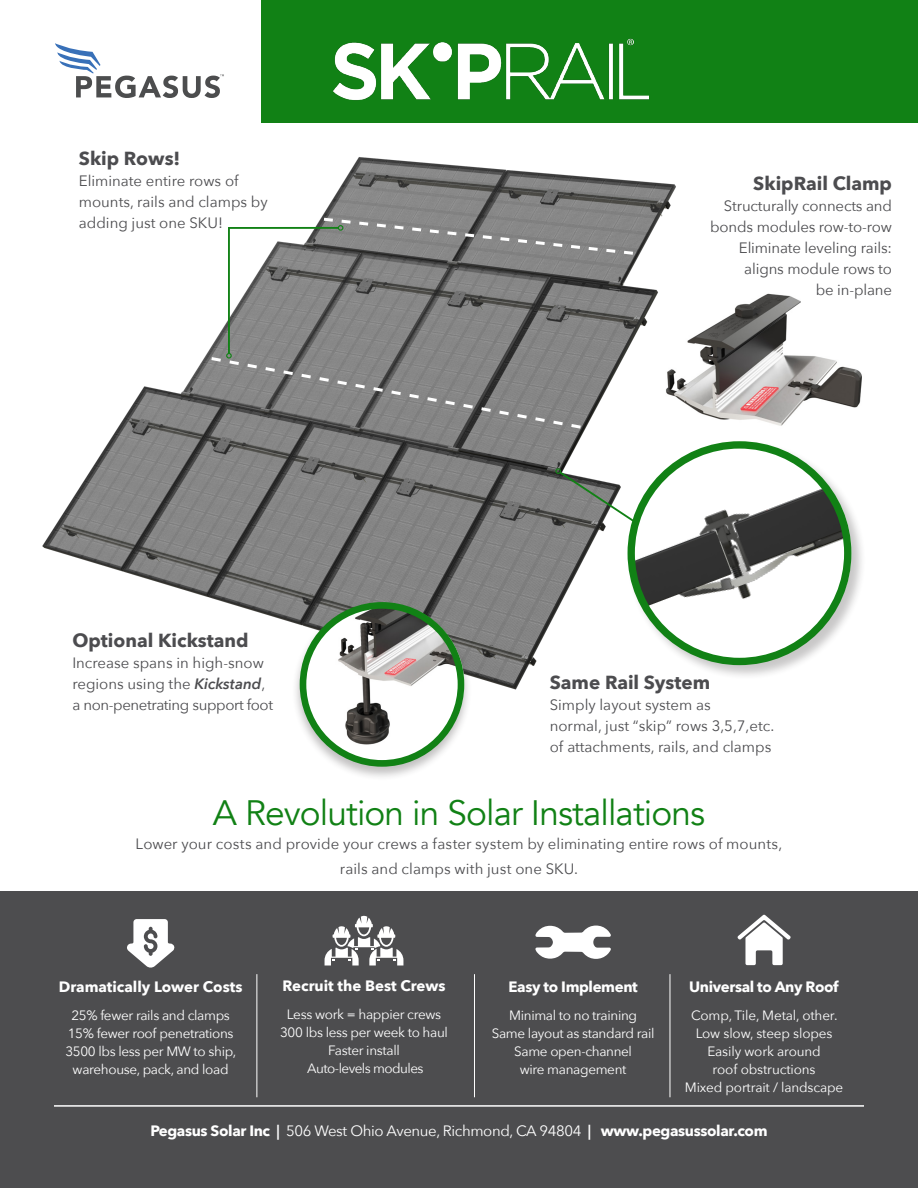
<style>
.page{position:relative;width:918px;height:1188px;background:#fff}
.page>*{position:absolute;margin:0;border:0;box-sizing:border-box;transform-origin:0 0}
.t1{font:35.25px "Avenir";letter-spacing:-.025em;color:#118115}
.t2{font:700 18.9px "Avenir Next";color:#4c4c4f}
.t3{font:15px/21px "Avenir Next";color:#4c4c4f}
.t4{font:700 15px "Avenir Next";letter-spacing:-.025em;color:#fff}
.t5{font:700 15px "Avenir Next";color:#fff}
.t6{font:13.5px/18px "Avenir Next";letter-spacing:-.025em;color:#fff;text-align:center}
.s1{font-weight:600;font-style:italic}
.s2{font-weight:600}
.s3{font-weight:400}
</style>
<div class="page">
<img style="left:687px;top:293px;width:175px;height:133px">
<img style="left:42px;top:157px;width:645px;height:533px">
<svg style="left:55px;top:43px;width:169px;height:55px"></svg>
<div style="left:261px;top:0;width:657px;height:122px;background:#118115"></div>
<div style="left:0;top:891px;width:918px;height:297px;background:#4d4d4f"></div>
<hr style="left:256px;top:974px;width:1px;height:123px;background:#fff">
<hr style="left:474px;top:974px;width:1px;height:123px;background:#fff">
<hr style="left:670px;top:974px;width:1px;height:123px;background:#fff">
<hr style="left:54px;top:1105px;width:810px;height:2px;background:#fff">
<svg style="left:738px;top:915px;width:53px;height:50px"></svg>
<svg style="left:535px;top:926px;width:76px;height:33px"></svg>
<svg style="left:325px;top:916px;width:78px;height:50px"></svg>
<div style="left:626px;top:440px;width:240px;height:240px;background:#231f20;opacity:.25"></div>
<img style="left:631px;top:445px;width:217px;height:216px;border-radius:108px">
<div style="left:628px;top:441px;width:223px;height:224px;border:7px solid #118115;border-radius:50%"></div>
<div style="left:291px;top:601px;width:181px;height:181px;background:#231f20;opacity:.28"></div>
<img style="left:303px;top:605px;width:158px;height:148px">
<div style="left:300px;top:602px;width:164px;height:165px;border:7px solid #118115;border-radius:50%"></div>
<svg style="left:555px;top:468px;width:84px;height:57px"></svg>
<svg style="left:127px;top:919px;width:48px;height:49px"></svg>
<svg style="left:208px;top:216px;width:428px;height:215px;background:#898a89"></svg>
<img style="left:333px;top:38px;width:316px;height:62px">
<p class="t2" style="left:79px;top:142px;width:103px">Skip Rows!</p>
<p class="t3" style="left:79px;top:169px;width:190px">Eliminate entire rows of mounts, rails and clamps by adding just one SKU!</p>
<p class="t2" style="left:72px;top:624px;width:178px">Optional Kickstand</p>
<p class="t3" style="left:72px;top:652px;width:202px">Increase spans in high-snow regions using the <span class="s1">Kickstand</span>, a non-penetrating support foot</p>
<p class="t2" style="left:753px;top:167px;width:140px">SkipRail Clamp</p>
<p class="t3" style="left:710px;top:194px;width:183px;text-align:right">Structurally connects and bonds modules row-to-row</p>
<p class="t3" style="left:739px;top:236px;width:155px;text-align:right">Eliminate leveling rails: aligns module rows to be in-plane</p>
<p class="t2" style="left:550px;top:666px;width:162px">Same Rail System</p>
<p class="t3" style="left:550px;top:693px;width:226px">Simply layout system as<br>normal, just “skip” rows 3,5,7,etc. of attachments, rails, and clamps</p>
<p class="t1" style="left:213px;top:792px;width:494px">A Revolution in Solar Installations</p>
<p class="t3" style="left:136px;top:830px;width:648px;line-height:25.5px;text-align:center">Lower your costs and provide your crews a faster system by eliminating entire rows of mounts, rails and clamps with just one SKU.</p>
<p class="t5" style="left:59px;top:974px;width:185px">Dramatically Lower Costs</p>
<p class="t6" style="left:71px;top:1006px;width:160px">25% fewer rails and clamps</p>
<p class="t6" style="left:68px;top:1024px;width:167px">15% fewer roof penetrations</p>
<p class="t6" style="left:65px;top:1042px;width:172px">3500 lbs less per MW to ship, warehouse, pack, and load</p>
<p class="t5" style="left:282px;top:973px;width:165px">Recruit the Best Crews</p>
<p class="t6" style="left:287px;top:1005px;width:156px">Less work = happier crews</p>
<p class="t6" style="left:280px;top:1023px;width:169px">300 lbs less per week to haul</p>
<p class="t6" style="left:307px;top:1041px;width:118px">Faster install<br>Auto-levels modules</p>
<p class="t4" style="left:509px;top:974px;width:131px">Easy to Implement</p>
<p class="t6" style="left:509px;top:1006px;width:129px">Minimal to no training</p>
<p class="t6" style="left:492px;top:1024px;width:164px">Same layout as standard rail</p>
<p class="t6" style="left:514px;top:1042px;width:119px">Same open-channel wire management</p>
<p class="t4" style="left:689px;top:974px;width:151px">Universal to Any Roof</p>
<p class="t6" style="left:691px;top:1006px;width:148px">Comp, Tile, Metal, other.</p>
<p class="t6" style="left:696px;top:1024px;width:138px">Low slow, steep slopes<br>Easily work around roof obstructions</p>
<p class="t6" style="left:685px;top:1078px;width:160px">Mixed portrait / landscape</p>
<p class="t4" style="left:150px;top:1117px;width:619px">Pegasus Solar Inc <span class="s2">|</span> <span class="s3">506 West Ohio Avenue, Richmond, CA 94804</span> <span class="s2">|</span> www.pegasussolar.com</p>
</div>
